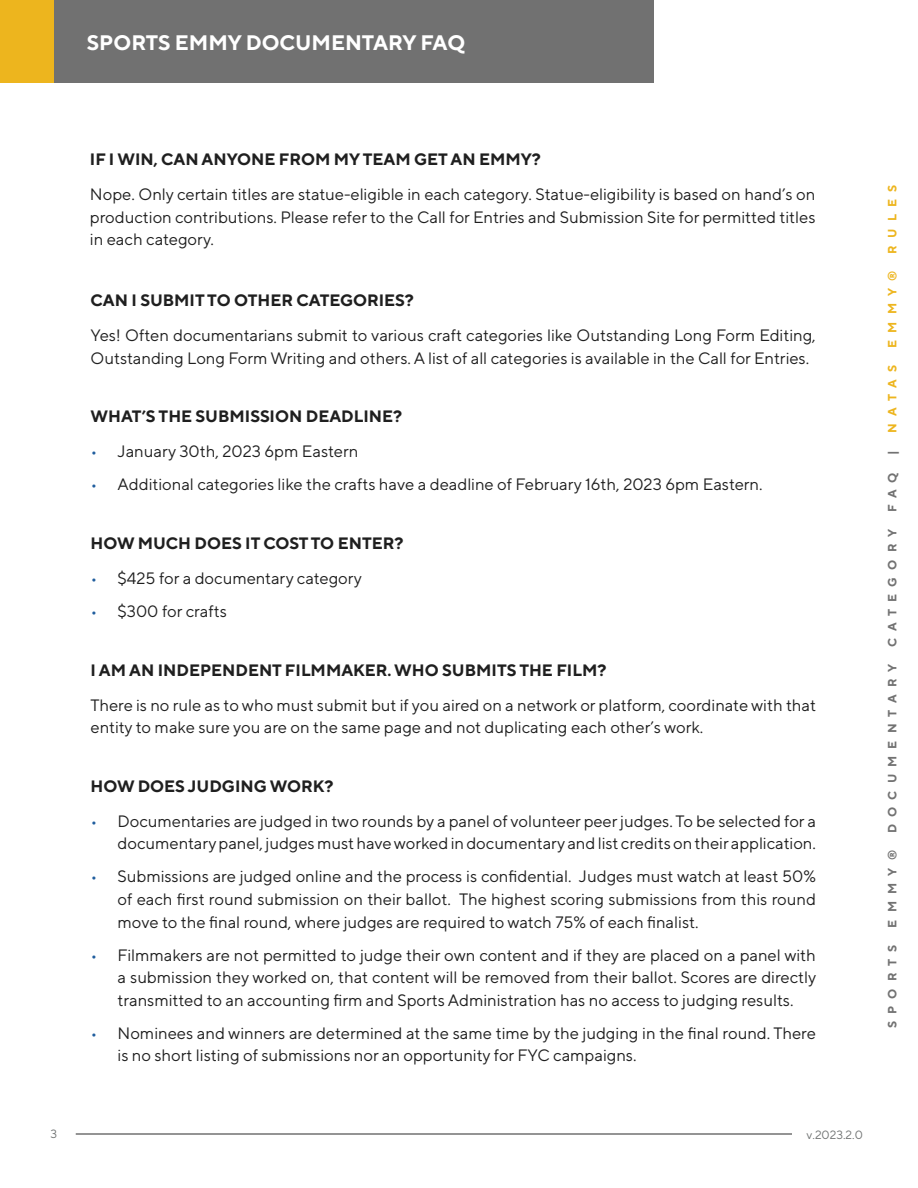
<style>
.page{position:relative;width:918px;height:1188px;background:#fff}
.page>*{position:absolute;margin:0;border:0;box-sizing:border-box;transform-origin:0 0}
.t1{font:700 21px "TT Norms Pro";color:#fff}
.t2{font:16.5px/22.5px "TT Norms Pro";color:#1f1f1f}
.t3{font:700 16.5px "TT Norms Pro";color:#1f1f1f}
.t4{font:700 12px "TT Norms Pro";letter-spacing:.6em;color:#727272}
.t5{font:700 12px "TT Norms Pro";letter-spacing:.6em;color:#edb51e}
.t6{font:12px "TT Norms Pro";color:#707373}
.s1{color:#215e9e}
</style>
<div class="page">
<hr style="left:76px;top:1133px;width:716px;height:2px;background:#727272">
<div style="left:0;top:0;width:54px;height:83px;background:#edb51e"></div>
<div style="left:54px;top:0;width:599px;height:83px;background:#717171"></div>
<p class="t1" style="left:87px;top:29px;width:380px">SPORTS EMMY DOCUMENTARY FAQ</p>
<p class="t3" style="left:90px;top:148px;width:452px">IF I WIN, CAN ANYONE FROM MY TEAM GET AN EMMY?</p>
<p class="t2" style="left:90px;top:182px;width:727px;text-align:justify">Nope. Only certain titles are statue-eligible in each category. Statue-eligibility is based on hand’s on production contributions. Please refer to the Call for Entries and Submission Site for permitted titles in each category.</p>
<p class="t3" style="left:91px;top:289px;width:325px">CAN I SUBMIT TO OTHER CATEGORIES?</p>
<p class="t2" style="left:91px;top:323px;width:727px">Yes! Often documentarians submit to various craft categories like Outstanding Long Form Editing,<br>Outstanding Long Form Writing and others. A list of all categories is available in the Call for Entries.</p>
<p class="t3" style="left:91px;top:406px;width:313px">WHAT’S THE SUBMISSION DEADLINE?</p>
<p class="t2" style="left:91px;top:440px;width:269px"><span class="s1">•</span> ●January 30th, 2023 6pm Eastern</p>
<p class="t2" style="left:91px;top:473px;width:674px"><span class="s1">•</span> ●Additional categories like the crafts have a deadline of February 16th, 2023 6pm Eastern.</p>
<p class="t3" style="left:91px;top:532px;width:314px">HOW MUCH DOES IT COST TO ENTER?</p>
<p class="t2" style="left:91px;top:566px;width:273px"><span class="s1">•</span> ●$425 for a documentary category</p>
<p class="t2" style="left:91px;top:599px;width:138px"><span class="s1">•</span> ●$300 for crafts</p>
<p class="t3" style="left:91px;top:659px;width:517px">I AM AN INDEPENDENT FILMMAKER. WHO SUBMITS THE FILM?</p>
<p class="t2" style="left:91px;top:693px;width:727px">There is no rule as to who must submit but if you aired on a network or platform, coordinate with that entity to make sure you are on the same page and not duplicating each other’s work.</p>
<p class="t3" style="left:91px;top:775px;width:244px">HOW DOES JUDGING WORK?</p>
<p class="t2" style="left:91px;top:809px;width:727px;text-align:right"><span class="s1">•</span> ●Documentaries are judged in two rounds by a panel of volunteer peer judges. To be selected for a documentary panel, judges must have worked in documentary and list credits on their application.</p>
<p class="t2" style="left:118px;top:865px;width:700px;text-align:justify;text-indent:-27px"><span class="s1">•</span> Submissions are judged online and the process is confidential. Judges must watch at least 50% of each first round submission on their ballot. The highest scoring submissions from this round move to the final round, where judges are required to watch 75% of each finalist.</p>
<p class="t2" style="left:118px;top:943px;width:700px;text-align:justify;text-indent:-27px"><span class="s1">•</span> Filmmakers are not permitted to judge their own content and if they are placed on a panel with a submission they worked on, that content will be removed from their ballot. Scores are directly transmitted to an accounting firm and Sports Administration has no access to judging results.</p>
<p class="t2" style="left:118px;top:1021px;width:700px;text-indent:-27px"><span class="s1">•</span> Nominees and winners are determined at the same time by the judging in the final round. There is no short listing of submissions nor an opportunity for FYC campaigns.</p>
<p class="t5" style="left:884px;top:254px;width:70px;rotate:-90deg">RULES</p>
<p class="t5" style="left:884px;top:348px;width:79px;rotate:-90deg">EMMY®</p>
<p class="t5" style="left:884px;top:433px;width:70px;rotate:-90deg">NATAS</p>
<p class="t4" style="left:884px;top:455px;width:6px;rotate:-90deg">|</p>
<p class="t4" style="left:884px;top:512px;width:41px;rotate:-90deg">FAQ</p>
<p class="t4" style="left:884px;top:647px;width:120px;rotate:-90deg">CATEGORY</p>
<p class="t4" style="left:884px;top:833px;width:171px;rotate:-90deg">DOCUMENTARY</p>
<p class="t4" style="left:884px;top:928px;width:79px;rotate:-90deg">EMMY®</p>
<p class="t4" style="left:884px;top:1028px;width:85px;rotate:-90deg">SPORTS</p>
<p class="t6" style="left:51px;top:1126px;width:8px">3</p>
<p class="t6" style="left:807px;top:1127px;width:58px">v.2023.2.0</p>
</div>
